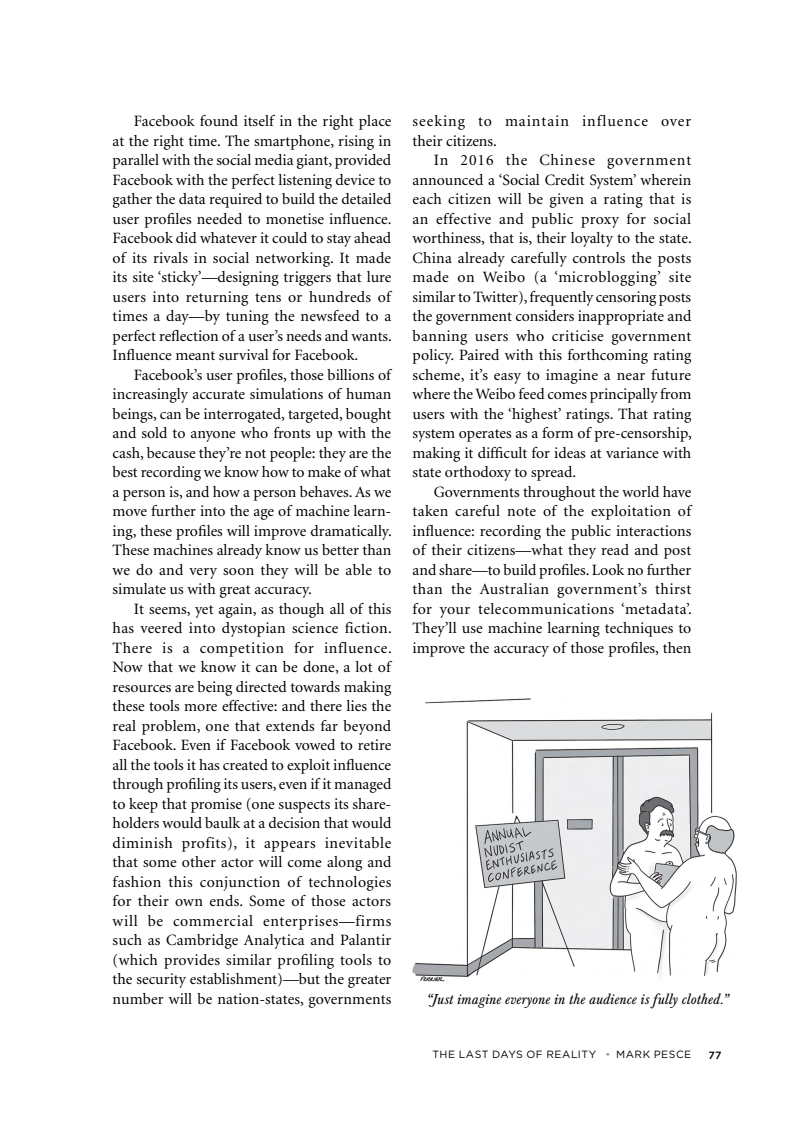
<style>
.page{position:relative;width:805px;height:1125px;background:#fff}
.page>*{position:absolute;margin:0;border:0;box-sizing:border-box;transform-origin:0 0}
.t1{font:15.75px/19.5px "Minion";color:#000;text-align:justify}
.t2{font:15.75px/19.5px "Minion";letter-spacing:.06em;color:#000}
.t3{font:italic 15px "Baskerville";letter-spacing:.015em;color:#000}
.t4{font:10.5px "Gotham";letter-spacing:.05em;color:#000}
.t5{font:500 10.5px "Gotham";color:#000}
.s1{color:#8f9194}
</style>
<div class="page">
<img style="left:412px;top:698px;width:325px;height:284px">
<p class="t1" style="left:113px;top:112px;width:280px;text-indent:21px">Facebook found itself in the right place at the right time. The smartphone, rising in parallel with the social media giant, provided Facebook with the perfect listening device to gather the data required to build the detailed user profiles needed to monetise influence.<br>Facebook did whatever it could to stay ahead of its rivals in social networking. It made its site ‘sticky’—designing triggers that lure users into returning tens or hundreds of times a day—by tuning the newsfeed to a perfect reflection of a user’s needs and wants.<br>Influence meant survival for Facebook.</p>
<p class="t1" style="left:113px;top:366px;width:280px;text-indent:21px">Facebook’s user profiles, those billions of increasingly accurate simulations of human beings, can be interrogated, targeted, bought and sold to anyone who fronts up with the cash, because they’re not people: they are the best recording we know how to make of what a person is, and how a person behaves. As we move further into the age of machine learn&shy;ing, these profiles will improve dramatically.<br>These machines already know us better than we do and very soon they will be able to simulate us with great accuracy.</p>
<p class="t1" style="left:113px;top:600px;width:281px;text-indent:21px">It seems, yet again, as though all of this has veered into dystopian science fiction.<br>There is a competition for influence.<br>Now that we know it can be done, a lot of resources are being directed towards making these tools more effective: and there lies the real problem, one that extends far beyond Facebook. Even if Facebook vowed to retire all the tools it has created to exploit influence through profiling its users, even if it managed to keep that promise (one suspects its share&shy;holders would baulk at a decision that would diminish profits), it appears inevitable that some other actor will come along and fashion this conjunction of technologies for their own ends. Some of those actors will be commercial enterprises—firms such as Cambridge Analytica and Palantir (which provides similar profiling tools to the security establishment)—but the greater number will be nation-states, governments</p>
<p class="t2" style="left:412px;top:112px;width:280px">seeking to maintain influence over their citizens.</p>
<p class="t1" style="left:412px;top:151px;width:280px;text-indent:21px">In 2016 the Chinese government announced a ‘Social Credit System’ wherein each citizen will be given a rating that is an effective and public proxy for social worthiness, that is, their loyalty to the state.<br>China already carefully controls the posts made on Weibo (a ‘microblogging’ site similar to Twitter), frequently censoring posts the government considers inappropriate and banning users who criticise government policy. Paired with this forthcoming rating scheme, it’s easy to imagine a near future where the Weibo feed comes principally from users with the ‘highest’ ratings. That rating system operates as a form of pre-censorship, making it difficult for ideas at variance with state orthodoxy to spread.</p>
<p class="t1" style="left:412px;top:483px;width:281px;text-indent:21px">Governments throughout the world have taken careful note of the exploitation of influence: recording the public interactions of their citizens—what they read and post and share—to build profiles. Look no further than the Australian government’s thirst for your telecommunications ‘metadata’.<br>They’ll use machine learning techniques to improve the accuracy of those profiles, then</p>
<p class="t3" style="left:426px;top:991px;width:304px">“Just imagine everyone in the audience is fully clothed.”</p>
<p class="t4" style="left:432px;top:1048px;width:35px">THE LAS</p>
<p class="t4" style="left:482px;top:1048px;width:209px">T DAYS OF REALITY <span class="s1">•</span> MARK PESCE</p>
<p class="t5" style="left:708px;top:1048px;width:15px">77</p>
</div>
